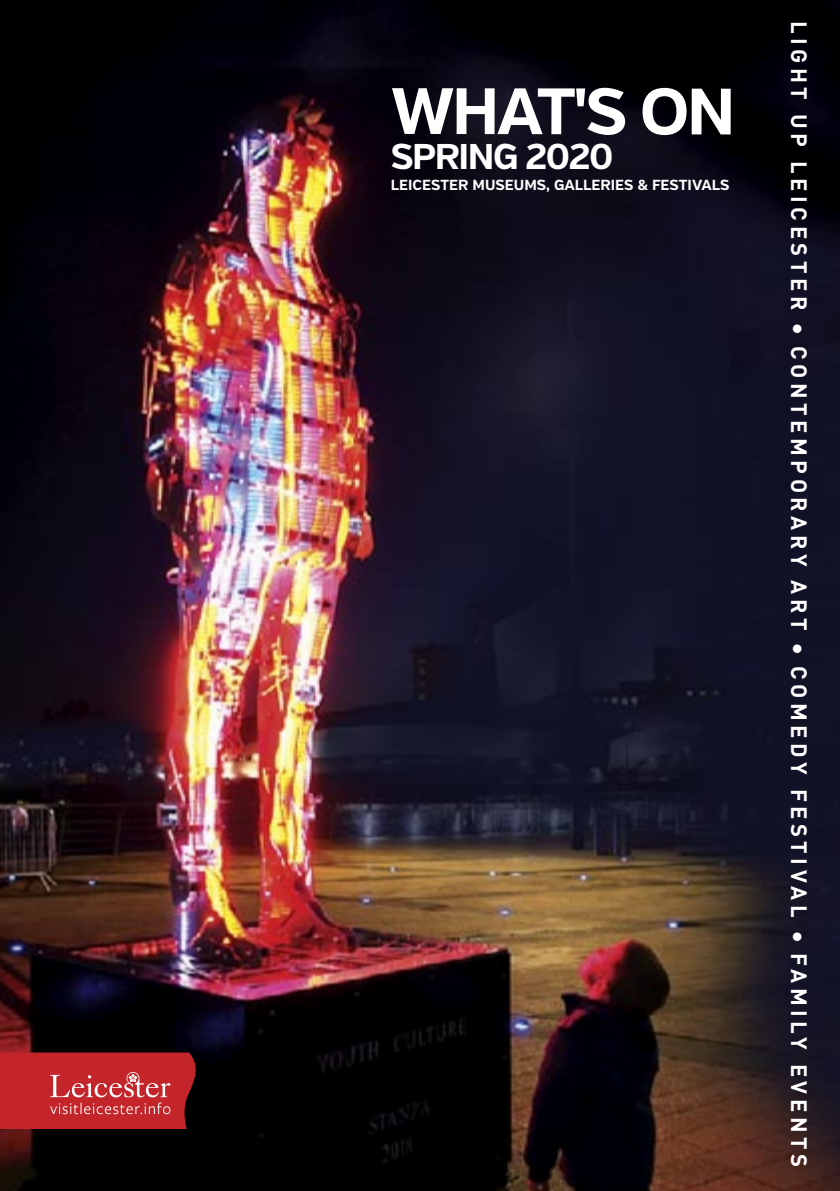
<style>
.page{position:relative;width:840px;height:1191px;background:#fff}
.page>*{position:absolute;margin:0;border:0;box-sizing:border-box;transform-origin:0 0}
.t1{font:700 65.4px "Verb";letter-spacing:-.04em;color:#fff}
.t2{font:700 35.8px "Verb";letter-spacing:-.04em;color:#fff}
.t3{font:700 22px "DIN";letter-spacing:.205em;color:#fff}
.t4{font:700 14.6px "Verb";color:#fff}
</style>
<div class="page">
<img style="left:0;top:0;width:839px;height:1190px">
<svg style="left:0;top:1052px;width:200px;height:77px;background:#bb2f34"></svg>
<p class="t1" style="left:390px;top:87px;width:346px">WHAT'S ON</p>
<p class="t2" style="left:390px;top:143px;width:224px">SPRING 2020</p>
<p class="t4" style="left:390px;top:179px;width:340px">LEICESTER MUSEUMS, GALLERIES &amp; FESTIVALS</p>
<p class="t3" style="left:807px;top:21px;width:1147px;rotate:90deg">LIGHT UP LEICESTER ● CONTEMPORARY ART ● COMEDY FESTIVAL ● FAMILY EVENTS</p>
</div>
